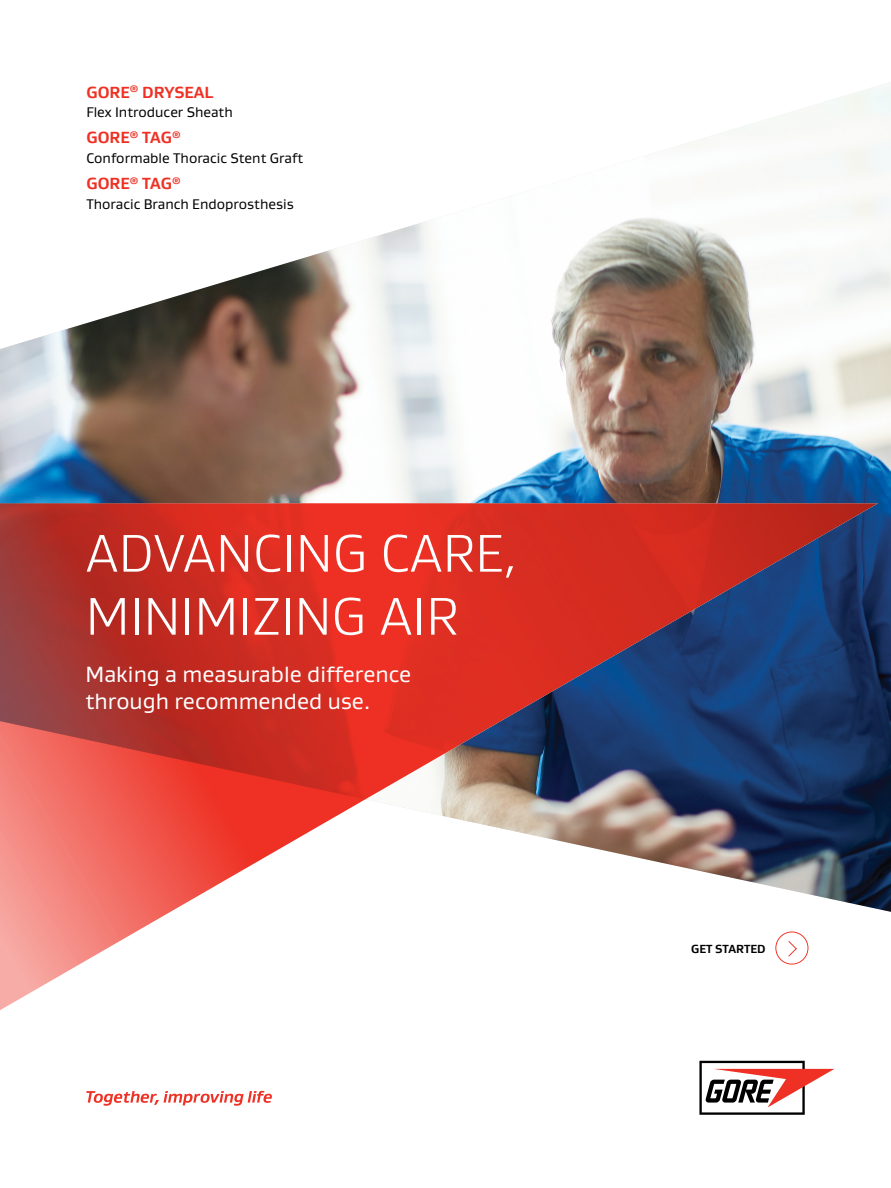
<style>
.page{position:relative;width:891px;height:1188px;background:#fff}
.page>*{position:absolute;margin:0;border:0;box-sizing:border-box;transform-origin:0 0}
.t1{font:300 54px/63px "Gore Gustan";color:#fff}
.t2{font:22.5px/27px "Gore Gustan";color:#fff}
.t3{font:700 16.5px "Gore Gustan";color:#ee3124}
.t4{font:14.25px "Gore Gustan";color:#000}
.t5{font:700 12px "Gore Gustan";color:#000}
</style>
<div class="page">
<svg style="left:86px;top:1091px;width:186px;height:15px"></svg>
<svg style="left:699px;top:1061px;width:135px;height:54px"></svg>
<img style="left:0;top:83px;width:891px;height:829px">
<svg style="left:0;top:503px;width:878px;height:507px"></svg>
<p class="t3" style="left:86px;top:81px;width:128px">GORE<sup>®</sup> DRYSEAL</p>
<p class="t4" style="left:86px;top:103px;width:148px">Flex Introducer Sheath</p>
<p class="t3" style="left:86px;top:127px;width:96px">GORE<sup>®</sup> TAG<sup>®</sup></p>
<p class="t4" style="left:86px;top:149px;width:218px">Conformable Thoracic Stent Graft</p>
<p class="t3" style="left:86px;top:173px;width:96px">GORE<sup>®</sup> TAG<sup>®</sup></p>
<p class="t4" style="left:86px;top:194px;width:209px">Thoracic Branch Endoprosthesis</p>
<h1 class="t1" style="left:86px;top:520px;width:433px">ADVANCING CARE,<br>MINIMIZING AIR</h1>
<h2 class="t2" style="left:86px;top:660px;width:327px">Making a measurable difference through recommended use.</h2>
<p class="t5" style="left:691px;top:941px;width:76px">GET STARTED</p>
</div>
